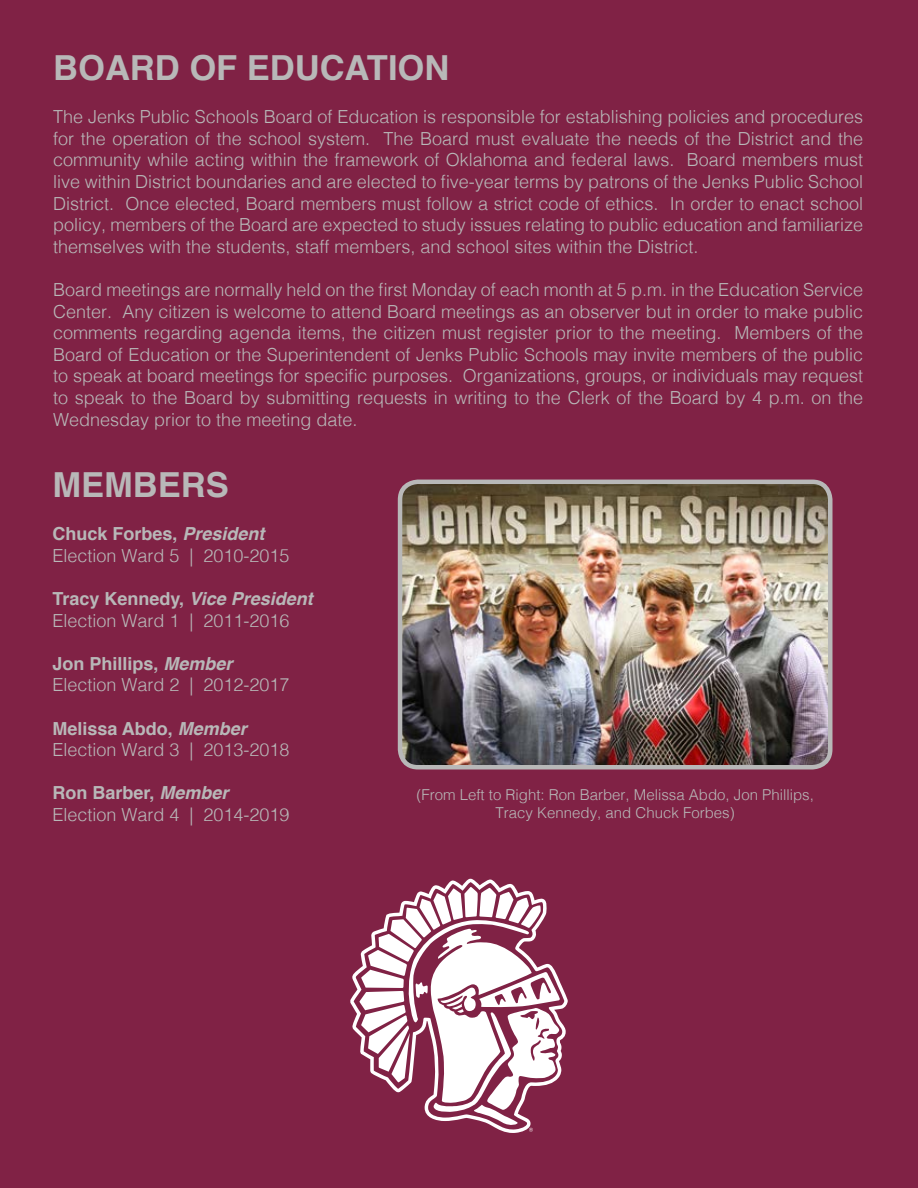
<style>
.page{position:relative;width:918px;height:1188px;background:#802245}
.page>*{position:absolute;margin:0;border:0;box-sizing:border-box;transform-origin:0 0}
.t1{font:700 34.5px "Helvetica";color:#b8b8b8}
.t2{font:300 18px/21.6px "Helvetica";color:#b8b8b8}
.t3{font:300 15px/18px "Helvetica";color:#b8b8b8;text-align:center}
.s1{font-weight:700}
.s2{font-weight:700;font-style:italic}
</style>
<div class="page">
<img style="left:400px;top:483px;width:430px;height:282px">
<div style="left:398px;top:480px;width:434px;height:290px;border:4px solid #b8b8b8;border-radius:18px"></div>
<svg style="left:350px;top:879px;width:218px;height:254px"></svg>
<svg style="left:359px;top:887px;width:201px;height:245px"></svg>
<h1 class="t1" style="left:53px;top:40px;width:398px">BOARD OF EDUCATION</h1>
<p class="t2" style="left:53px;top:105px;width:812px;text-align:justify">The Jenks Public Schools Board of Education is responsible for establishing policies and procedures for the operation of the school system. The Board must evaluate the needs of the District and the community while acting within the framework of Oklahoma and federal laws. Board members must live within District boundaries and are elected to five-year terms by patrons of the Jenks Public School District. Once elected, Board members must follow a strict code of ethics. In order to enact school policy, members of the Board are expected to study issues relating to public education and familiarize themselves with the students, staff members, and school sites within the District.</p>
<p class="t2" style="left:53px;top:278px;width:812px;text-align:justify">Board meetings are normally held on the first Monday of each month at 5 p.m. in the Education Service Center. Any citizen is welcome to attend Board meetings as an observer but in order to make public comments regarding agenda items, the citizen must register prior to the meeting. Members of the Board of Education or the Superintendent of Jenks Public Schools may invite members of the public to speak at board meetings for specific purposes. Organizations, groups, or individuals may request to speak to the Board by submitting requests in writing to the Clerk of the Board by 4 p.m. on the Wednesday prior to the meeting date.</p>
<h1 class="t1" style="left:52px;top:457px;width:178px">MEMBERS</h1>
<p class="t2" style="left:52px;top:522px;width:239px"><span class="s1">Chuck Forbes,</span> <span class="s2">President<br></span>Election Ward 5 | 2010-2015</p>
<p class="t2" style="left:52px;top:587px;width:262px"><span class="s1">Tracy Kennedy,</span> <span class="s2">Vice President<br></span>Election Ward 1 | 2011-2016</p>
<p class="t2" style="left:52px;top:651px;width:239px"><span class="s1">Jon Phillips,</span> <span class="s2">Member<br></span>Election Ward 2 | 2012-2017</p>
<p class="t2" style="left:52px;top:716px;width:239px"><span class="s1">Melissa Abdo,</span> <span class="s2">Member<br></span>Election Ward 3 | 2013-2018</p>
<p class="t2" style="left:52px;top:781px;width:239px"><span class="s1">Ron Barber,</span> <span class="s2">Member<br></span>Election Ward 4 | 2014-2019</p>
<p class="t3" style="left:416px;top:784px;width:399px">(From Left to Right: Ron Barber, Melissa Abdo, Jon Phillips,<br>Tracy Kennedy, and Chuck Forbes)</p>
</div>
